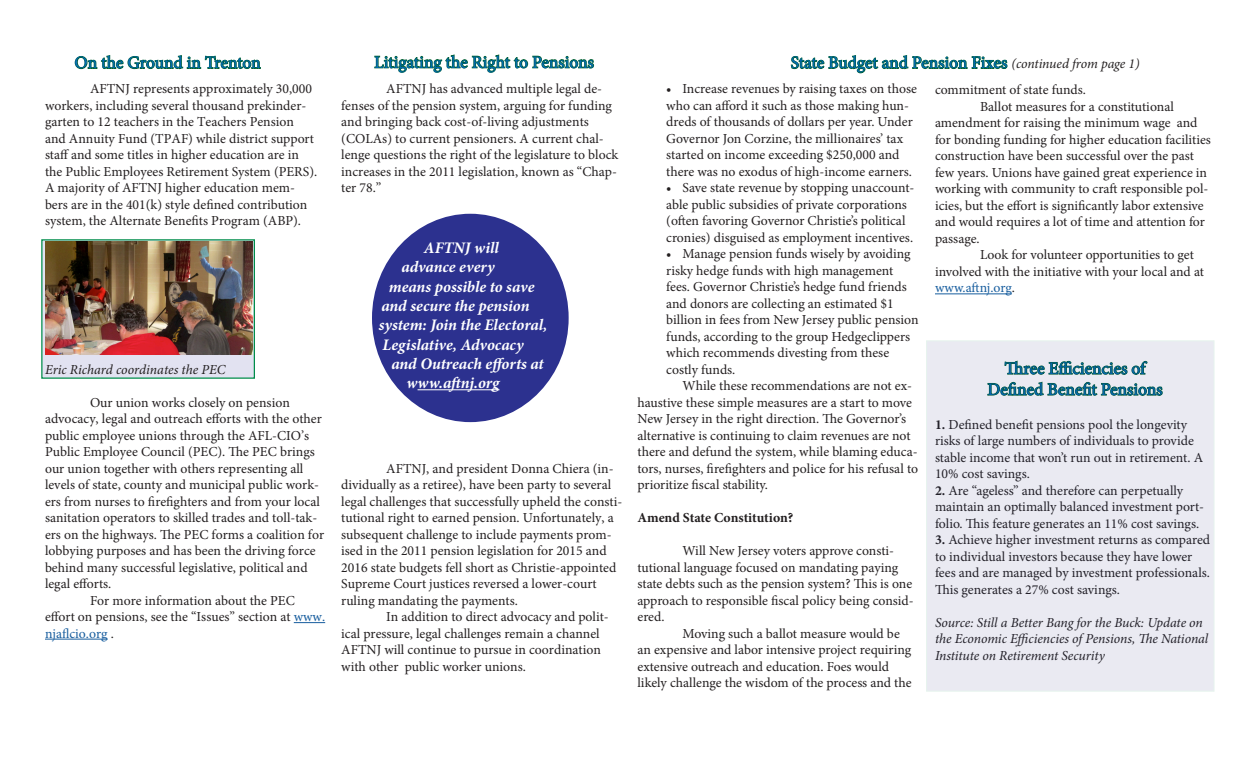
<style>
.page{position:relative;width:1260px;height:765px;background:#fff}
.page>*{position:absolute;margin:0;border:0;box-sizing:border-box;transform-origin:0 0}
.t1{font:17.5px/21px "Minion Pro";color:#0168b3;text-align:center}
.t2{font:italic 700 16.12px "Minion Pro";color:#fff}
.t3{font:13.75px/16.5px "Minion Pro";color:#231f20}
.t4{font:italic 13.75px/16.5px "Minion Pro";letter-spacing:-.005em;color:#231f20}
.t5{font:700 13.75px "Minion Pro";letter-spacing:-.005em;color:#231f20}
.s1{color:#175d9e}
.s2{font-style:italic;font-size:13.75px;color:#231f20}
.s3{font-weight:700}
</style>
<div class="page">
<svg style="left:41px;top:239px;width:214px;height:140px;background:#bfcdcf"></svg>
<div style="left:372px;top:214px;width:197px;height:208px;background:#2c318f;border-radius:50%"></div>
<hr style="left:418px;top:389px;width:81px;height:1px;background:#fff">
<hr style="left:294px;top:622px;width:31px;height:1px;background:#175d9e">
<hr style="left:45px;top:639px;width:63px;height:1px;background:#175d9e">
<img style="left:45px;top:242px;width:207px;height:112px">
<svg style="left:74px;top:55px;width:187px;height:15px"></svg>
<hr style="left:935px;top:294px;width:77px;height:1px;background:#175d9e">
<svg style="left:790px;top:55px;width:218px;height:19px"></svg>
<svg style="left:374px;top:54px;width:221px;height:19px"></svg>
<div style="left:926px;top:341px;width:288px;height:351px;background:#eaeaf2"></div>
<p class="t1" style="left:75px;top:52px;width:188px">On the Ground in Trenton</p>
<p class="t3" style="left:45px;top:81px;width:274px;text-indent:45px">AFTNJ represents approximately 30,000 workers, including several thousand prekinder&shy;garten to 12 teachers in the Teachers Pension and Annuity Fund (TPAF) while district support staff and some titles in higher education are in the Public Employees Retirement System (PERS).<br>A majority of AFTNJ higher education mem&shy;bers are in the 401(k) style defined contribution system, the Alternate Benefits Program (ABP).</p>
<p class="t4" style="left:45px;top:361px;width:182px">Eric Richard coordinates the PEC</p>
<p class="t3" style="left:45px;top:394px;width:281px;text-indent:45px">Our union works closely on pension advocacy, legal and outreach efforts with the other public employee unions through the AFL-CIO’s Public Employee Council (PEC). The PEC brings our union together with others representing all levels of state, county and municipal public work&shy;ers from nurses to firefighters and from your local sanitation operators to skilled trades and toll-tak&shy;ers on the highways. The PEC forms a coalition for lobbying purposes and has been the driving force behind many successful legislative, political and legal efforts.</p>
<p class="t3" style="left:45px;top:592px;width:282px;text-indent:45px">For more information about the PEC effort on pensions, see the “Issues” section at <span class="s1">www. njaflcio.org</span> .</p>
<p class="t1" style="left:374px;top:52px;width:221px">Litigating the Right to Pensions</p>
<p class="t3" style="left:341px;top:81px;width:279px;text-indent:45px">AFTNJ has advanced multiple legal de&shy;fenses of the pension system, arguing for funding and bringing back cost-of-living adjustments (COLAs) to current pensioners. A current chal&shy;lenge questions the right of the legislature to block increases in the 2011 legislation, known as “Chap&shy;ter 78.”</p>
<p class="t2" style="left:424px;top:236px;width:77px">AFTNJ will</p>
<p class="t2" style="left:401px;top:256px;width:95px">advance every</p>
<p class="t2" style="left:389px;top:275px;width:147px">means possible to save</p>
<p class="t2" style="left:381px;top:294px;width:150px">and secure the pension</p>
<p class="t2" style="left:379px;top:314px;width:170px">system: Join the Electoral,</p>
<p class="t2" style="left:383px;top:333px;width:143px">Legislative, Advocacy</p>
<p class="t2" style="left:391px;top:352px;width:154px">and Outreach efforts at</p>
<p class="t2" style="left:406px;top:372px;width:95px">www.aftnj.org</p>
<p class="t3" style="left:341px;top:460px;width:283px;text-indent:45px">AFTNJ, and president Donna Chiera (in&shy;dividually as a retiree), have been party to several legal challenges that successfully upheld the consti&shy;tutional right to earned pension. Unfortunately, a subsequent challenge to include payments prom&shy;ised in the 2011 pension legislation for 2015 and 2016 state budgets fell short as Christie-appointed Supreme Court justices reversed a lower-court ruling mandating the payments.</p>
<p class="t3" style="left:341px;top:609px;width:269px;text-indent:45px">In addition to direct advocacy and polit&shy;ical pressure, legal challenges remain a channel AFTNJ will continue to pursue in coordination with other public worker unions.</p>
<p class="t1" style="left:791px;top:52px;width:351px">State Budget and Pension Fixes <span class="s2">(continued from page 1)</span></p>
<p class="t3" style="left:666px;top:81px;width:252px">• Increase revenues by raising taxes on those who can afford it such as those making hun&shy;dreds of thousands of dollars per year. Under Governor Jon Corzine, the millionaires’ tax started on income exceeding $250,000 and there was no exodus of high-income earners.</p>
<p class="t3" style="left:666px;top:180px;width:250px">• Save state revenue by stopping unaccount&shy;able public subsidies of private corporations (often favoring Governor Christie’s political cronies) disguised as employment incentives.</p>
<p class="t3" style="left:666px;top:246px;width:254px">• Manage pension funds wisely by avoiding risky hedge funds with high management fees. Governor Christie’s hedge fund friends and donors are collecting an estimated $1 billion in fees from New Jersey public pension funds, according to the group Hedgeclippers which recommends divesting from these costly funds.</p>
<p class="t3" style="left:638px;top:378px;width:282px;text-indent:45px">While these recommendations are not ex&shy;haustive these simple measures are a start to move New Jersey in the right direction. The Governor’s alternative is continuing to claim revenues are not there and defund the system, while blaming educa&shy;tors, nurses, firefighters and police for his refusal to prioritize fiscal stability.</p>
<p class="t5" style="left:638px;top:508px;width:157px">Amend State Constitution?</p>
<p class="t3" style="left:638px;top:543px;width:278px;text-indent:45px">Will New Jersey voters approve consti&shy;tutional language focused on mandating paying state debts such as the pension system? This is one approach to responsible fiscal policy being consid&shy;ered.</p>
<p class="t3" style="left:638px;top:625px;width:276px;text-indent:45px">Moving such a ballot measure would be an expensive and labor intensive project requiring extensive outreach and education. Foes would likely challenge the wisdom of the process and the</p>
<p class="t3" style="left:935px;top:82px;width:153px">commitment of state funds.</p>
<p class="t3" style="left:935px;top:98px;width:277px;text-indent:45px">Ballot measures for a constitutional amendment for raising the minimum wage and for bonding funding for higher education facilities construction have been successful over the past few years. Unions have gained great experience in working with community to craft responsible pol&shy;icies, but the effort is significantly labor extensive and would requires a lot of time and attention for passage.</p>
<p class="t3" style="left:935px;top:247px;width:271px;text-indent:45px">Look for volunteer opportunities to get involved with the initiative with your local and at <span class="s1">www.aftnj.org</span>.</p>
<p class="t1" style="left:987px;top:358px;width:177px">Three Efficiencies of<br>Defined Benefit Pensions</p>
<p class="t3" style="left:935px;top:416px;width:270px"><span class="s3">1.</span> Defined benefit pensions pool the longevity risks of large numbers of individuals to provide stable income that won’t run out in retirement. A 10% cost savings.</p>
<p class="t3" style="left:935px;top:482px;width:271px"><span class="s3">2.</span> Are “ageless” and therefore can perpetually maintain an optimally balanced investment port&shy;folio. This feature generates an 11% cost savings.</p>
<p class="t3" style="left:935px;top:532px;width:277px"><span class="s3">3.</span> Achieve higher investment returns as compared to individual investors because they have lower fees and are managed by investment professionals.<br>This generates a 27% cost savings.</p>
<p class="t4" style="left:935px;top:614px;width:275px">Source: Still a Better Bang for the Buck: Update on the Economic Efficiencies of Pensions, The National<br>Institute on Retirement Security</p>
</div>
